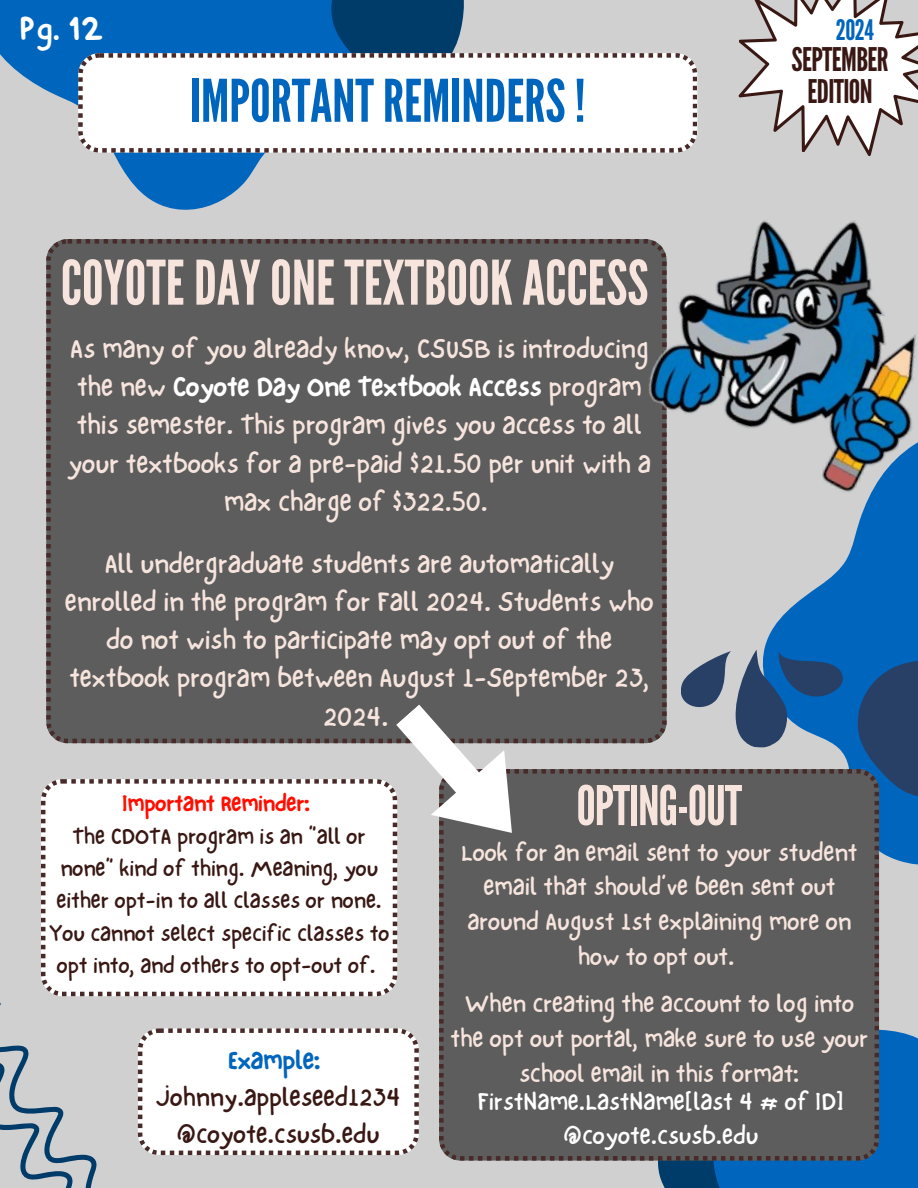
<style>
.page{position:relative;width:918px;height:1188px;background:#d0d0d0}
.page>*{position:absolute;margin:0;border:0;box-sizing:border-box;transform-origin:0 0}
.t1{font:61.35px "League Gothic";color:#f6e4dd}
.t2{font:58.65px "League Gothic";color:#0065bd}
.t3{font:54.45px "League Gothic";letter-spacing:-.02em;color:#f6e4dd}
.t4{font:34.5px "happy";color:#fff}
.t5{font:32.55px/32.1px "League Gothic";letter-spacing:-.02em;color:#391814;text-align:center}
.t6{font:28.2px "League Gothic";color:#0065bd}
.t7{font:28.05px/38.2px "NF One Little Font Regular";color:#f6e4dd;text-align:center}
.t8{font:26.55px/37.2px "NF One Little Font Regular";color:#391814;text-align:center}
.t9{font:25.5px/34.8px "NF One Little Font Regular";color:#f6e4dd;text-align:center}
.t10{font:25.5px/34.8px "NF One Little Font Regular";color:#fff;text-align:center}
.t11{font:23.1px/32.4px "NF One Little Font Regular";color:#391814;text-align:center}
.t12{font:23.1px "NF One Little Font Bold";color:#ff0e00}
.s1{font-family:"NF One Little Font Bold";color:#fff}
.s2{font-family:"NF One Little Font Bold";color:#0065bd}
</style>
<div class="page">
<svg style="left:0;top:0;width:330px;height:210px;fill:#0065bd"></svg>
<svg style="left:658px;top:1028px;width:260px;height:160px;background:#0461b2"></svg>
<svg style="left:330px;top:0;width:134px;height:53px;background:#054270"></svg>
<svg style="left:738px;top:0;width:180px;height:156px"></svg>
<svg style="left:0;top:1003px;width:97px;height:185px"></svg>
<svg style="left:764px;top:510px;width:154px;height:459px;fill:#0065bd"></svg>
<svg style="left:856px;top:659px;width:62px;height:139px;background:#1e487b"></svg>
<div style="left:46px;top:239px;width:620px;height:504px;background:#5d5d5d"></div>
<svg style="left:78px;top:53px;width:619px;height:99px;background:#f5f4f4"></svg>
<div style="left:439px;top:769px;width:440px;height:392px;background:#5d5d5d"></div>
<svg style="left:138px;top:1028px;width:281px;height:127px;background:#f5f4f4"></svg>
<svg style="left:396px;top:704px;width:116px;height:129px"></svg>
<img style="left:630px;top:220px;width:288px;height:290px">
<svg style="left:681px;top:648px;width:163px;height:103px"></svg>
<div style="left:41px;top:779px;width:356px;height:217px;background:#fff"></div>
<h1 class="t4" style="left:18px;top:-5px;width:88px">Pg. 12</h1>
<p class="t6" style="left:836px;top:14px;width:39px">2024</p>
<h1 class="t5" style="left:792px;top:44px;width:99px">SEPTEMBER<br>EDITION</h1>
<p class="t2" style="left:190px;top:67px;width:397px">IMPORTANT REMINDERS !</p>
<h6 class="t1" style="left:61px;top:247px;width:589px">COYOTE DAY ONE TEXTBOOK ACCESS</h6>
<h4 class="t7" style="left:68px;top:329px;width:585px">As many of you already know, CSUSB is introducing the new <span class="s1">Coyote Day One Textbook Access</span> program this semester. This program gives you access to all your textbooks for a pre-paid $21.50 per unit with a max charge of $322.50.</h4>
<p class="t7" style="left:65px;top:544px;width:591px">All undergraduate students are automatically enrolled in the program for Fall 2024. Students who do not wish to participate may opt out of the textbook program between August 1-September 23, 2024.</p>
<p class="t12" style="left:122px;top:790px;width:190px">Important Reminder:</p>
<h2 class="t11" style="left:49px;top:819px;width:342px">The CDOTA program is an “all or none” kind of thing. Meaning, you either opt-in to all classes or none.<br>You cannot select specific classes to opt into, and others to opt-out of.</h2>
<p class="t8" style="left:155px;top:1041px;width:247px"><span class="s2">Example:<br></span>Johnny.appleseed1234 @coyote.csusb.edu</p>
<h6 class="t3" style="left:576px;top:774px;width:167px">OPTING-OUT</h6>
<p class="t9" style="left:461px;top:834px;width:398px">Look for an email sent to your student email that should’ve been sent out around August 1st explaining more on how to opt out.</p>
<h5 class="t9" style="left:451px;top:986px;width:419px">When creating the account to log into the opt out portal, make sure to use your school email in this format:</h5>
<h3 class="t10" style="left:477px;top:1083px;width:368px">FirstName.LastName[last 4 # of ID] @coyote.csusb.edu</h3>
</div>
